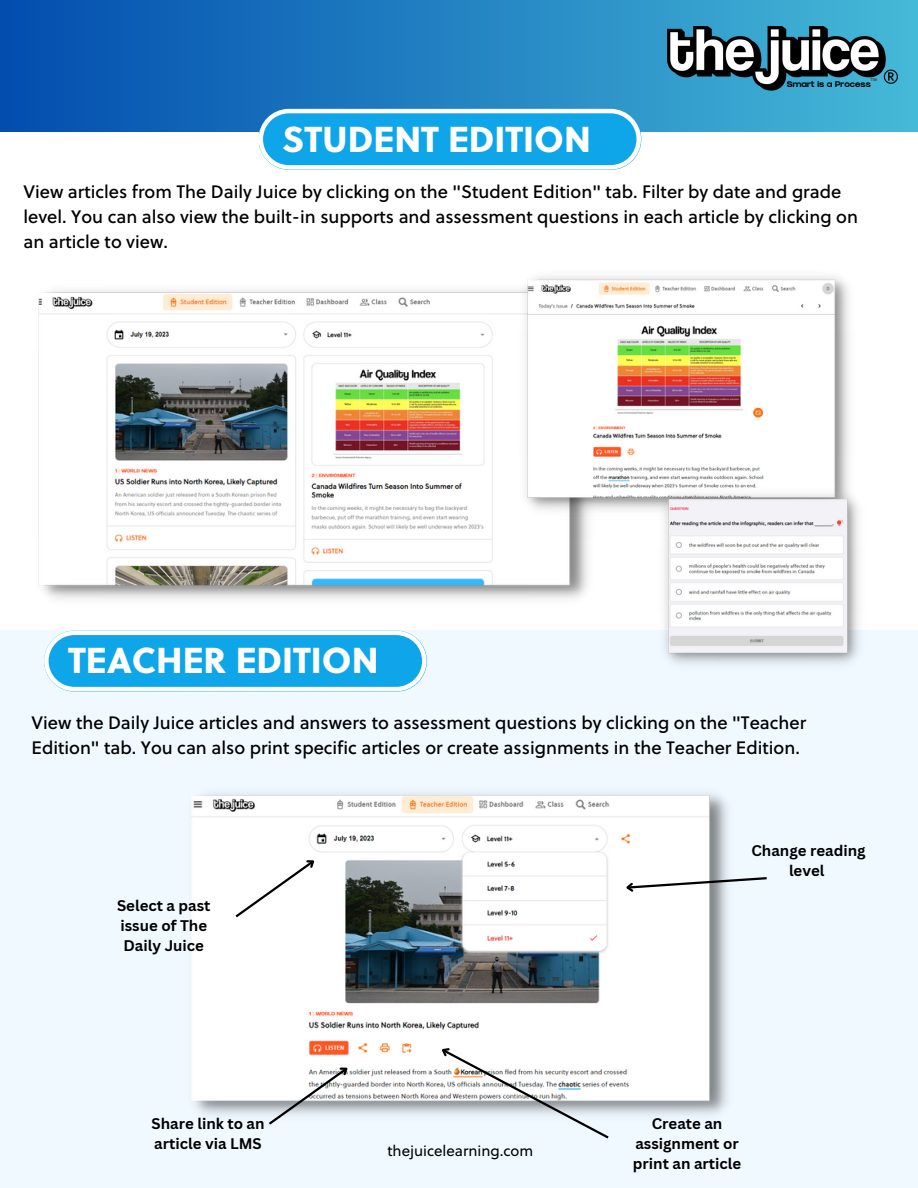
<style>
.page{position:relative;width:918px;height:1188px;background:#fff}
.page>*{position:absolute;margin:0;border:0;box-sizing:border-box;transform-origin:0 0}
.t1{font:36px "Soleil Xb";color:#fefefe}
.t2{font:18px/24.8px "Soleil";color:#000}
.t3{font:700 15px/20.2px "Canva Sans";color:#000;text-align:center}
.t4{font:15px "Soleil";color:#000}
.t5{font:8.1px "GRIFTER Bold";color:#000}
.t6{font:3.9px "GRIFTER Bold";color:#444}
</style>
<div class="page">
<div style="left:0;top:0;width:918px;height:131px;background:linear-gradient(to right,#024dae,#45b9d6)"></div>
<img style="left:667px;top:27px;width:231px;height:65px">
<div style="left:0;top:630px;width:918px;height:558px;background:#f0f9ff"></div>
<img style="left:38px;top:290px;width:550px;height:309px">
<img style="left:516px;top:276px;width:333px;height:244px">
<img style="left:654px;top:484px;width:205px;height:180px">
<img style="left:191px;top:793px;width:537px;height:322px">
<div style="left:233px;top:854px;width:87px;height:66px;background:#fff"></div>
<svg style="left:266px;top:1061px;width:87px;height:64px"></svg>
<svg style="left:437px;top:1043px;width:174px;height:96px"></svg>
<svg style="left:623px;top:876px;width:144px;height:18px"></svg>
<svg style="left:259px;top:109px;width:382px;height:61px"></svg>
<svg style="left:44px;top:631px;width:383px;height:60px"></svg>
<p class="t1" style="left:282px;top:114px;width:310px">STUDENT EDITION</p>
<p class="t6" style="left:871px;top:79px;width:8px">TM</p>
<p class="t5" style="left:787px;top:81px;width:85px">Smart is a Process</p>
<p class="t2" style="left:24px;top:181px;width:836px">View articles from The Daily Juice by clicking on the "Student Edition" tab. Filter by date and grade level. You can also view the built-in supports and assessment questions in each article by clicking on an article to view.</p>
<p class="t1" style="left:68px;top:636px;width:312px">TEACHER EDITION</p>
<p class="t2" style="left:32px;top:712px;width:776px">View the Daily Juice articles and answers to assessment questions by clicking on the "Teacher<br>Edition" tab. You can also print specific articles or create assignments in the Teacher Edition.</p>
<p class="t3" style="left:117px;top:895px;width:95px;text-align:left">Select a past issue of The<br>Daily Juice</p>
<p class="t3" style="left:152px;top:1113px;width:115px;text-align:left">Share link to an article via LMS</p>
<p class="t4" style="left:387px;top:1141px;width:147px">thejuicelearning.com</p>
<p class="t3" style="left:751px;top:840px;width:116px">Change reading level</p>
<p class="t3" style="left:633px;top:1113px;width:110px">Create an assignment or print an article</p>
</div>
